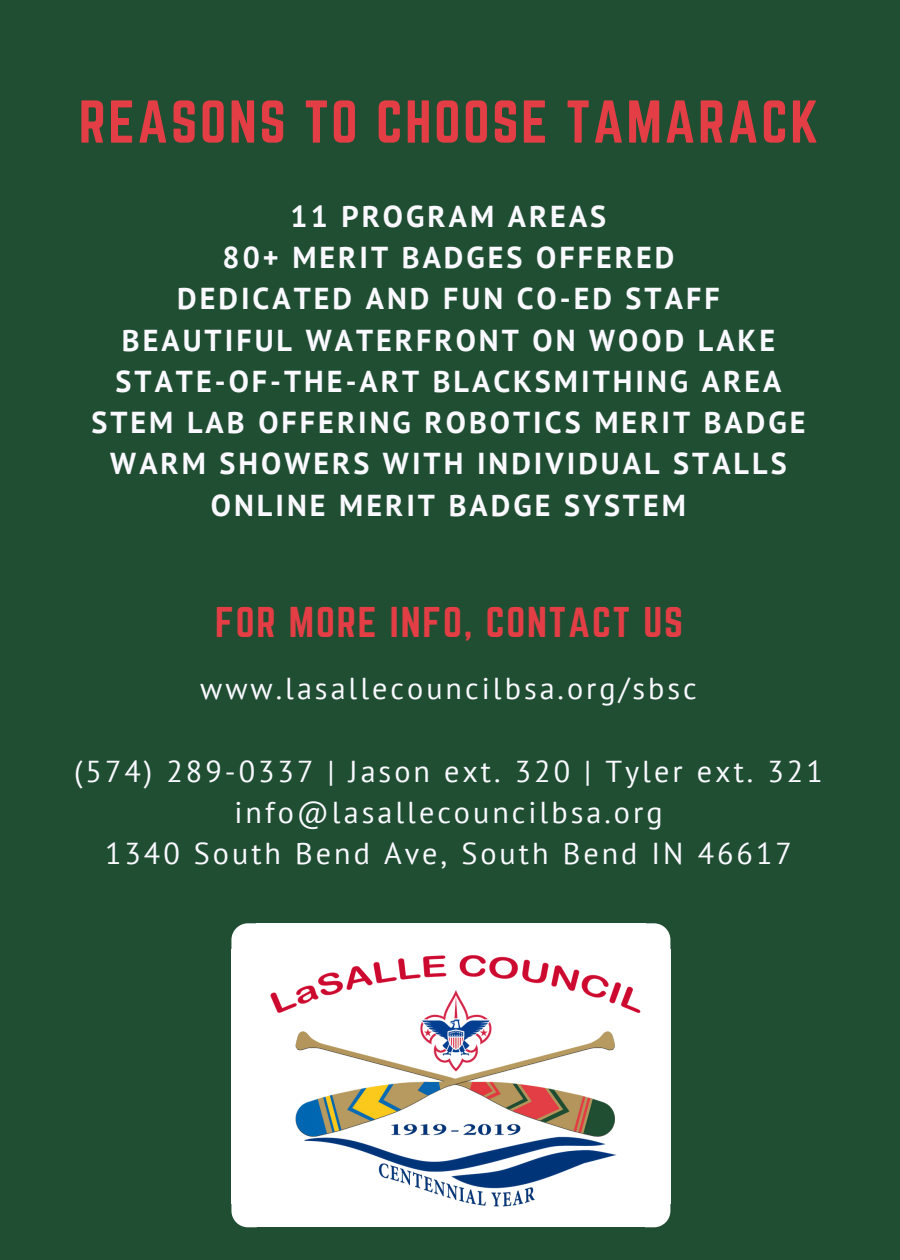
<style>
.page{position:relative;width:900px;height:1260px;background:#204e32}
.page>*{position:absolute;margin:0;border:0;box-sizing:border-box;transform-origin:0 0}
.t1{font:52.75px "Norwester";letter-spacing:.05em;color:#e33e45}
.t2{font:37.75px "Norwester";letter-spacing:.05em;color:#e33e45}
.t3{font:700 30.25px/41.2px "PT Sans";letter-spacing:.1em;color:#f9f9ff;text-align:center}
.t4{font:30.25px/41.2px "PT Sans";letter-spacing:.1em;color:#f9f9ff;text-align:center}
</style>
<div class="page">
<svg style="left:646px;top:923px;width:24px;height:18px"></svg>
<div style="left:256px;top:923px;width:390px;height:27px;background:#fff"></div>
<svg style="left:231px;top:923px;width:25px;height:18px"></svg>
<div style="left:256px;top:1203px;width:390px;height:24px;background:#fff"></div>
<svg style="left:242px;top:1226px;width:14px;height:1px"></svg>
<svg style="left:646px;top:1226px;width:14px;height:1px"></svg>
<img style="left:231px;top:941px;width:440px;height:285px">
<h1 class="t1" style="left:79px;top:97px;width:741px">REASONS TO CHOOSE TAMARACK</h1>
<p class="t3" style="left:91px;top:195px;width:716px">11 PROGRAM AREAS<br>80+ MERIT BADGES OFFERED<br>DEDICATED AND FUN CO-ED STAFF<br>BEAUTIFUL WATERFRONT ON WOOD LAKE<br>STATE-OF-THE-ART BLACKSMITHING AREA<br>STEM LAB OFFERING ROBOTICS MERIT BADGE<br>WARM SHOWERS WITH INDIVIDUAL STALLS<br>ONLINE MERIT BADGE SYSTEM</p>
<p class="t2" style="left:215px;top:604px;width:469px">FOR MORE INFO, CONTACT US</p>
<p class="t4" style="left:200px;top:668px;width:498px">www.lasallecouncilbsa.org/sbsc</p>
<p class="t4" style="left:74px;top:750px;width:750px">(574) 289-0337 | Jason ext. 320 | Tyler ext. 321 info@lasallecouncilbsa.org<br>1340 South Bend Ave, South Bend IN 46617</p>
</div>
